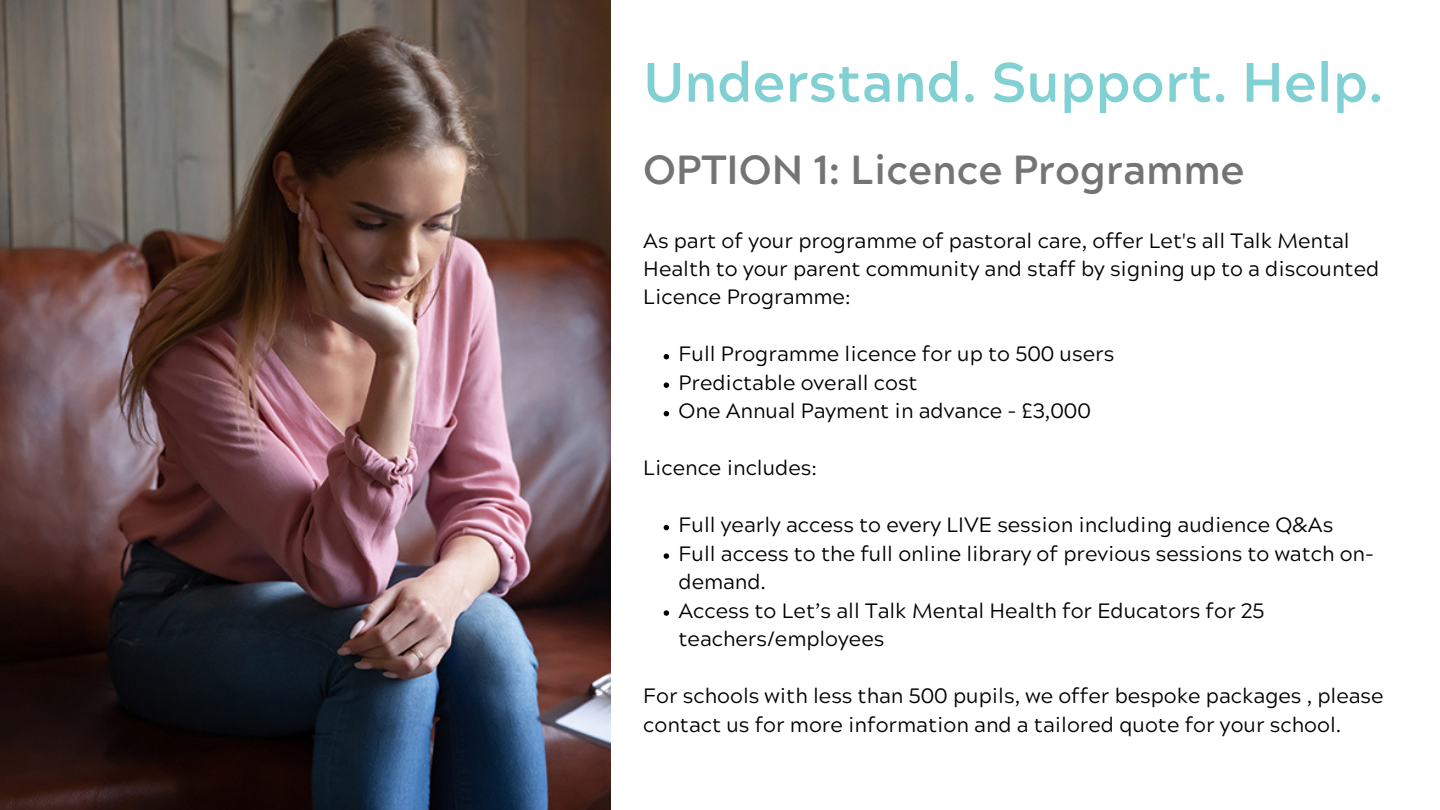
<style>
.page{position:relative;width:1440px;height:810px;background:#fff}
.page>*{position:absolute;margin:0;border:0;box-sizing:border-box;transform-origin:0 0}
.t1{font:700 55.4px "Acherus Grotesque";color:#81d0d3}
.t2{font:700 40.6px "Acherus Grotesque";color:#747474}
.t3{font:20.7px/28.5px "Acherus Grotesque";color:#000}
</style>
<div class="page">
<img style="left:0;top:0;width:610px;height:810px">
<svg style="left:664px;top:354px;width:5px;height:5px"></svg>
<svg style="left:664px;top:382px;width:5px;height:6px"></svg>
<svg style="left:664px;top:411px;width:5px;height:5px"></svg>
<svg style="left:664px;top:525px;width:5px;height:5px"></svg>
<svg style="left:664px;top:553px;width:5px;height:6px"></svg>
<svg style="left:664px;top:610px;width:5px;height:6px"></svg>
<h1 class="t1" style="left:644px;top:60px;width:741px">Understand. Support. Help.</h1>
<h2 class="t2" style="left:643px;top:153px;width:603px">OPTION 1: Licence Programme</h2>
<p class="t3" style="left:643px;top:229px;width:737px">As part of your programme of pastoral care, offer Let's all Talk Mental<br>Health to your parent community and staff by signing up to a discounted<br>Licence Programme:</p>
<p class="t3" style="left:679px;top:343px;width:437px">Full Programme licence for up to 500 users<br>Predictable overall cost<br>One Annual Payment in advance - £3,000</p>
<p class="t3" style="left:643px;top:457px;width:175px">Licence includes:</p>
<p class="t3" style="left:679px;top:514px;width:697px">Full yearly access to every LIVE session including audience Q&amp;As Full access to the full online library of previous sessions to watch on&shy;demand.<br>Access to Let’s all Talk Mental Health for Educators for 25 teachers/employees</p>
<p class="t3" style="left:643px;top:685px;width:742px">For schools with less than 500 pupils, we offer bespoke packages , please contact us for more information and a tailored quote for your school.</p>
</div>
